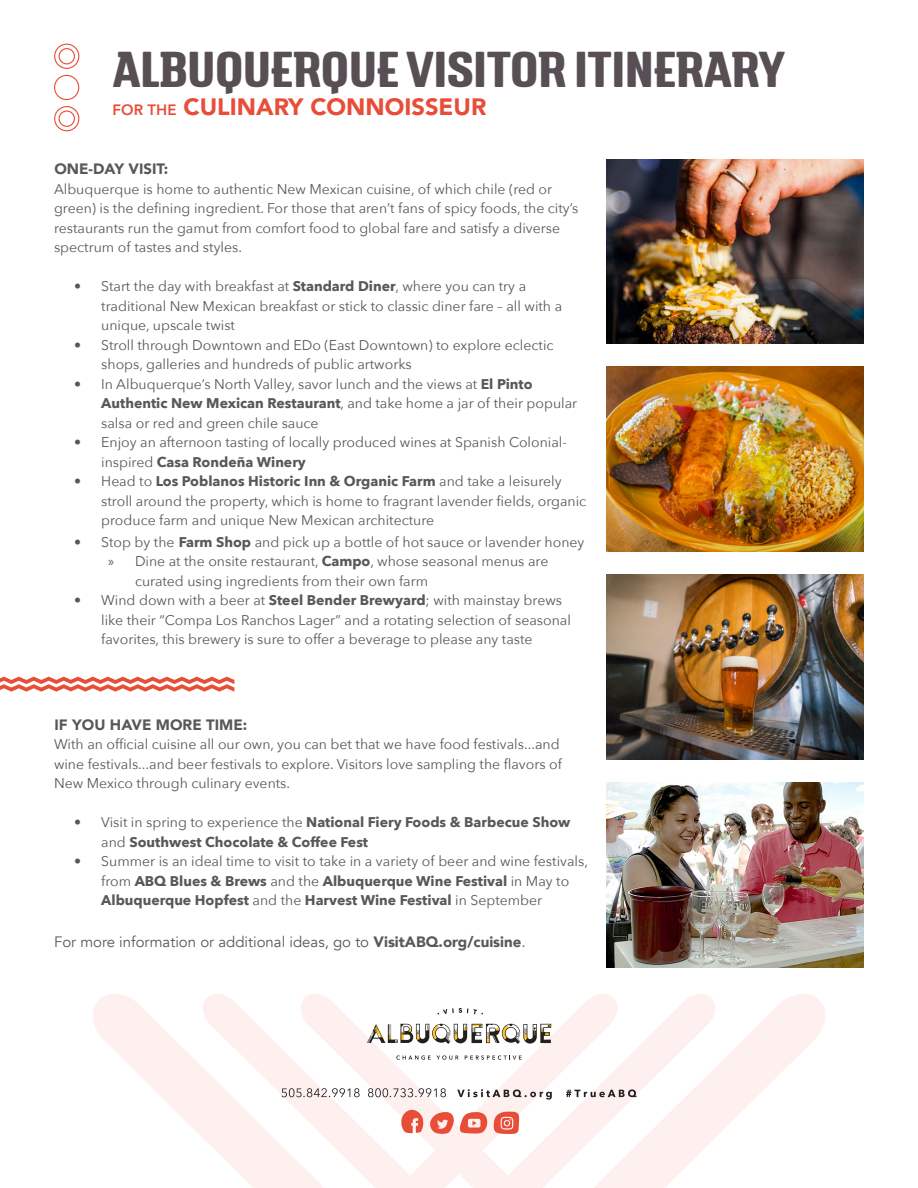
<style>
.page{position:relative;width:918px;height:1188px;background:#fff}
.page>*{position:absolute;margin:0;border:0;box-sizing:border-box;transform-origin:0 0}
.t1{font:700 44.7px "Triump";color:#584f55}
.t2{font:900 23.7px "Avenir";color:#e84d38}
.t3{font:15px "Avenir";color:#57585a}
.t4{font:900 15px "Avenir";color:#57585a}
.t5{font:14.1px/19.5px "Avenir Next";color:#57585a}
.t6{font:700 14.1px/19.5px "Avenir Next";color:#57585a}
.s1{font-weight:800;font-size:15px}
.s2{font-weight:700}
.s3{font-family:"Myriad Pro"}
.s4{font-weight:400}
.s5{font-weight:900}
</style>
<div class="page">
<svg style="left:372px;top:1013px;width:174px;height:175px"></svg>
<svg style="left:546px;top:994px;width:279px;height:194px"></svg>
<svg style="left:93px;top:994px;width:279px;height:194px"></svg>
<svg style="left:367px;top:1024px;width:184px;height:20px"></svg>
<svg style="left:396px;top:1055px;width:62px;height:5px"></svg>
<svg style="left:465px;top:1055px;width:57px;height:5px"></svg>
<svg style="left:438px;top:1008px;width:45px;height:6px"></svg>
<svg style="left:457px;top:1089px;width:95px;height:11px"></svg>
<svg style="left:566px;top:1089px;width:70px;height:8px"></svg>
<svg style="left:401px;top:1109px;width:23px;height:24px"></svg>
<svg style="left:430px;top:1112px;width:24px;height:22px"></svg>
<svg style="left:460px;top:1112px;width:28px;height:22px"></svg>
<svg style="left:494px;top:1112px;width:25px;height:22px"></svg>
<img style="left:606px;top:159px;width:258px;height:185px">
<img style="left:606px;top:367px;width:258px;height:185px">
<img style="left:606px;top:575px;width:258px;height:185px">
<img style="left:606px;top:783px;width:258px;height:185px">
<svg style="left:282px;top:1088px;width:78px;height:9px"></svg>
<svg style="left:368px;top:1088px;width:78px;height:9px"></svg>
<svg style="left:0;top:677px;width:234px;height:15px"></svg>
<div style="left:54px;top:75px;width:25px;height:25px;border:1px solid #e84d38;border-radius:50%"></div>
<svg style="left:54px;top:43px;width:26px;height:26px"></svg>
<svg style="left:54px;top:106px;width:26px;height:26px"></svg>
<p class="t1" style="left:113px;top:38px;width:673px">ALBUQUERQUE VISITOR ITINERARY</p>
<p class="t2" style="left:113px;top:87px;width:375px"><span class="s1">FOR THE</span> CULINARY CONNOISSEUR</p>
<p class="t4" style="left:54px;top:156px;width:115px">ONE-DAY VISIT:</p>
<p class="t5" style="left:54px;top:178px;width:526px">Albuquerque is home to authentic New Mexican cuisine, of which chile (red or green) is the defining ingredient. For those that aren’t fans of spicy foods, the city’s restaurants run the gamut from comfort food to global fare and satisfy a diverse spectrum of tastes and styles.</p>
<p class="t5" style="left:101px;top:276px;width:462px;text-indent:-27px">• Start the day with breakfast at <span class="s2">Standard Diner</span>, where you can try a traditional New Mexican breakfast or stick to classic diner fare – all with a unique, upscale twist</p>
<p class="t5" style="left:101px;top:334px;width:454px;text-indent:-27px">• Stroll through Downtown and EDo (East Downtown) to explore eclectic shops, galleries and hundreds of public artworks</p>
<p class="t5" style="left:101px;top:373px;width:478px;text-indent:-27px">• In Albuquerque’s North Valley, savor lunch and the views at <span class="s2">El Pinto<br>Authentic New Mexican Restaurant</span>, and take home a jar of their popular salsa or red and green chile sauce</p>
<p class="t5" style="left:101px;top:432px;width:467px;text-indent:-27px">• Enjoy an afternoon tasting of locally produced wines at Spanish Colonial&shy;inspired <span class="s2">Casa Rondeña Winery</span></p>
<p class="t5" style="left:101px;top:471px;width:487px;text-indent:-27px">• Head to <span class="s2">Los Poblanos Historic Inn &amp; Organic Farm</span> and take a leisurely stroll around the property, which is home to fragrant lavender fields, organic produce farm and unique New Mexican architecture</p>
<p class="t5" style="left:74px;top:531px;width:512px">• Stop by the <span class="s2">Farm Shop</span> and pick up a bottle of hot sauce or lavender honey</p>
<p class="t5" style="left:135px;top:551px;width:415px;text-indent:-27px"><span class="s3">»</span> Dine at the onsite restaurant, <span class="s2">Campo</span>, whose seasonal menus are curated using ingredients from their own farm</p>
<p class="t5" style="left:101px;top:590px;width:471px;text-indent:-27px">• Wind down with a beer at <span class="s2">Steel Bender Brewyard</span>; with mainstay brews like their “Compa Los Ranchos Lager” and a rotating selection of seasonal favorites, this brewery is sure to offer a beverage to please any taste</p>
<p class="t4" style="left:54px;top:712px;width:194px">IF YOU HAVE MORE TIME:</p>
<p class="t5" style="left:54px;top:734px;width:509px">With an official cuisine all our own, you can bet that we have food festivals...and wine festivals...and beer festivals to explore. Visitors love sampling the flavors of<br>New Mexico through culinary events.</p>
<p class="t6" style="left:101px;top:812px;width:471px;text-indent:-27px"><span class="s4">• Visit in spring to experience the</span> National Fiery Foods &amp; Barbecue Show <span class="s4">and</span> Southwest Chocolate &amp; Coffee Fest</p>
<p class="t5" style="left:101px;top:851px;width:488px;text-indent:-27px">• Summer is an ideal time to visit to take in a variety of beer and wine festivals, from <span class="s2">ABQ Blues &amp; Brews</span> and the <span class="s2">Albuquerque Wine Festival</span> in May to<br><span class="s2">Albuquerque Hopfest</span> and the <span class="s2">Harvest Wine Festival</span> in September</p>
<p class="t3" style="left:54px;top:933px;width:473px">For more information or additional ideas, go to <span class="s5">VisitABQ.org/cuisine</span>.</p>
</div>
